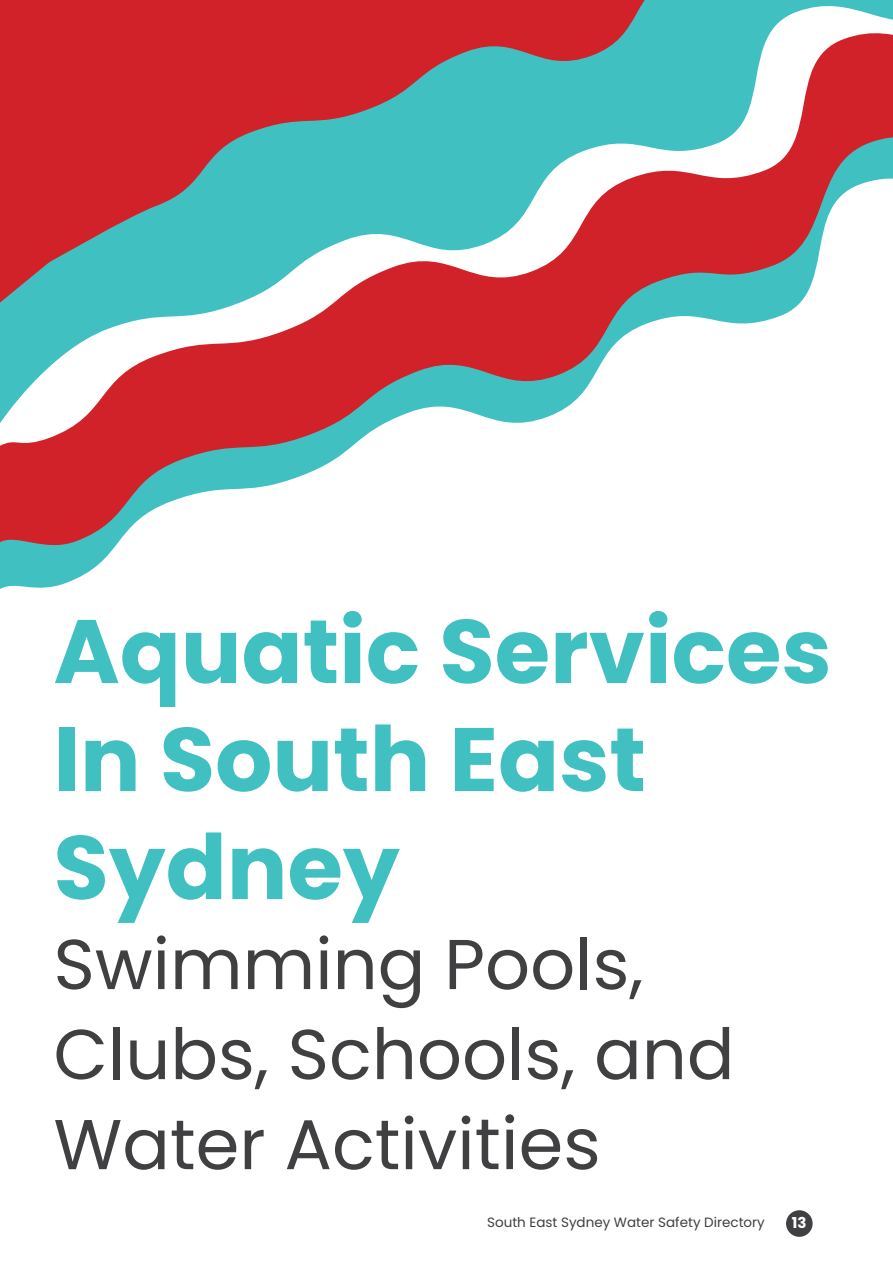
<style>
.page{position:relative;width:893px;height:1263px;background:#fff}
.page>*{position:absolute;margin:0;border:0;box-sizing:border-box;transform-origin:0 0}
.t1{font:700 90px/108px "Poppins";color:#40c0c0}
.t2{font:70.5px/90px "Poppins";color:#404042}
.t3{font:700 15px "Poppins";color:#fff}
.t4{font:13.5px "Poppins";color:#404042}
.s1{font-size:72px}
</style>
<div class="page">
<svg style="left:0;top:553px;width:110px;height:36px;fill:#40c0c0"></svg>
<svg style="left:0;top:449px;width:349px;height:104px"></svg>
<svg style="left:0;top:423px;width:385px;height:26px;fill:#d12229"></svg>
<svg style="left:0;top:0;width:816px;height:423px"></svg>
<svg style="left:24px;top:0;width:869px;height:268px;background:#9e7c80"></svg>
<div style="left:786px;top:1210px;width:27px;height:27px;background:#404042;border-radius:50%"></div>
<p class="t1" style="left:53px;top:605px;width:780px">Aquatic Services<br>In South East<br>Sydney</p>
<p class="t2" style="left:53px;top:927px;width:683px">Swimming Pools,<br>Clubs, Schools, and<br>Water Activi<span class="s1">ties</span></p>
<p class="t4" style="left:487px;top:1217px;width:279px">South East Sydney Water Safety Directory</p>
<p class="t3" style="left:792px;top:1216px;width:16px">13</p>
</div>
